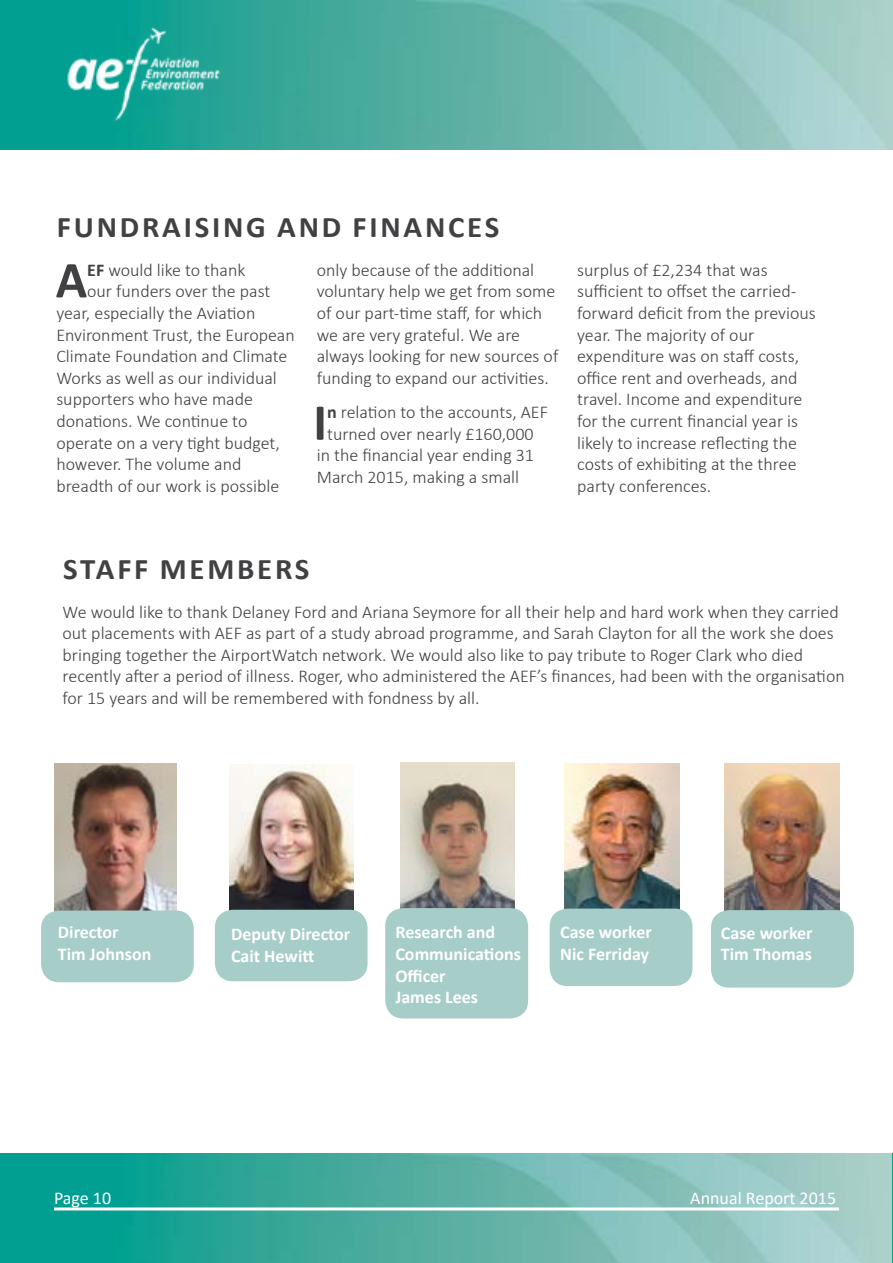
<style>
.page{position:relative;width:893px;height:1263px;background:#fff}
.page>*{position:absolute;margin:0;border:0;box-sizing:border-box;transform-origin:0 0}
.t1{font:700 52.05px "Calibri";color:#414042}
.t2{font:700 30px "Calibri";letter-spacing:.09em;color:#414042}
.t3{font:300 18px/21.6px "Calibri";color:#414042}
.t4{font:700 18px/21.6px "Calibri";color:#fff}
.t5{font:18px "Calibri";color:#fff}
.s1{font-weight:700}
</style>
<div class="page">
<img style="left:0;top:1154px;width:893px;height:109px">
<img style="left:0;top:0;width:893px;height:150px">
<hr style="left:54px;top:1207px;width:785px;height:3px;background:#fff">
<img style="left:54px;top:18px;width:180px;height:114px">
<img style="left:229px;top:765px;width:124px;height:145px">
<div style="left:215px;top:910px;width:153px;height:71px;background:#a6cdc7;border-radius:18px"></div>
<img style="left:400px;top:763px;width:115px;height:146px">
<div style="left:385px;top:908px;width:143px;height:110px;background:#a6cdc7;border-radius:18px"></div>
<img style="left:565px;top:763px;width:115px;height:146px">
<div style="left:550px;top:908px;width:142px;height:78px;background:#a6cdc7;border-radius:18px"></div>
<img style="left:724px;top:763px;width:115px;height:148px">
<div style="left:711px;top:910px;width:143px;height:77px;background:#a6cdc7;border-radius:18px"></div>
<img style="left:55px;top:764px;width:122px;height:146px">
<div style="left:41px;top:910px;width:153px;height:72px;background:#a6cdc7;border-radius:18px"></div>
<h2 class="t2" style="left:57px;top:206px;width:84px">Fundra</h2>
<h2 class="t2" style="left:184px;top:206px;width:282px">ising and finances</h2>
<h1 class="t1" style="left:56px;top:243px;width:33px">A</h1>
<p class="t3" style="left:87px;top:259px;width:160px"><span class="s1">EF</span> would like to thank</p>
<p class="t3" style="left:317px;top:259px;width:243px">only because of the additional voluntary help we get from some of our part-time staff, for which we are very grateful. We are always looking for new sources of funding to expand our activities.</p>
<h1 class="t1" style="left:313px;top:386px;width:8px">I</h1>
<p class="t3" style="left:327px;top:401px;width:222px"><span class="s1">n</span> relation to the accounts, AEF</p>
<p class="t3" style="left:87px;top:280px;width:185px">our funders over the past</p>
<p class="t3" style="left:56px;top:302px;width:201px">year, especially the Aviation</p>
<p class="t3" style="left:56px;top:324px;width:240px">Environment Trust, the European</p>
<p class="t3" style="left:56px;top:345px;width:233px">Climate Foundation and Climate</p>
<p class="t3" style="left:56px;top:367px;width:222px">Works as well as our individual</p>
<p class="t3" style="left:56px;top:388px;width:198px">supporters who have made</p>
<p class="t3" style="left:56px;top:410px;width:193px">donations. We continue to</p>
<p class="t3" style="left:56px;top:432px;width:225px">operate on a very tight budget,</p>
<p class="t3" style="left:56px;top:453px;width:187px">however. The volume and</p>
<p class="t3" style="left:56px;top:475px;width:225px">breadth of our work is possible</p>
<p class="t3" style="left:327px;top:423px;width:208px">turned over nearly £160,000</p>
<p class="t3" style="left:317px;top:444px;width:219px">in the financial year ending 31</p>
<p class="t3" style="left:317px;top:466px;width:204px">March 2015, making a small</p>
<p class="t3" style="left:577px;top:259px;width:240px">surplus of £2,234 that was sufficient to offset the carried&shy;forward deficit from the previous year. The majority of our expenditure was on staff costs, office rent and overheads, and travel. Income and expenditure for the current financial year is likely to increase reflecting the costs of exhibiting at the three party conferences.</p>
<h2 class="t2" style="left:63px;top:548px;width:35px">Staff</h2>
<h2 class="t2" style="left:160px;top:548px;width:51px">Members</h2>
<p class="t3" style="left:63px;top:601px;width:784px">We would like to thank Delaney Ford and Ariana Seymore for all their help and hard work when they carried out placements with AEF as part of a study abroad programme, and Sarah Clayton for all the work she does bringing together the AirportWatch network. We would also like to pay tribute to Roger Clark who died recently after a period of illness. Roger, who administered the AEF’s finances, had been with the organisation for 15 years and will be remembered with fondness by all.</p>
<p class="t4" style="left:58px;top:921px;width:95px">Director<br>Tim Johnson</p>
<p class="t4" style="left:231px;top:923px;width:121px">Deputy Director<br>Cait Hewitt</p>
<p class="t4" style="left:395px;top:921px;width:127px">Research and<br>Communications<br>Officer<br>James Lees</p>
<p class="t4" style="left:560px;top:921px;width:93px">Case worker<br>Nic Ferriday</p>
<p class="t4" style="left:721px;top:921px;width:93px">Case worker<br>Tim Thomas</p>
<p class="t5" style="left:54px;top:1185px;width:59px">Page 10</p>
<p class="t5" style="left:690px;top:1185px;width:147px">Annual Report 2015</p>
</div>
